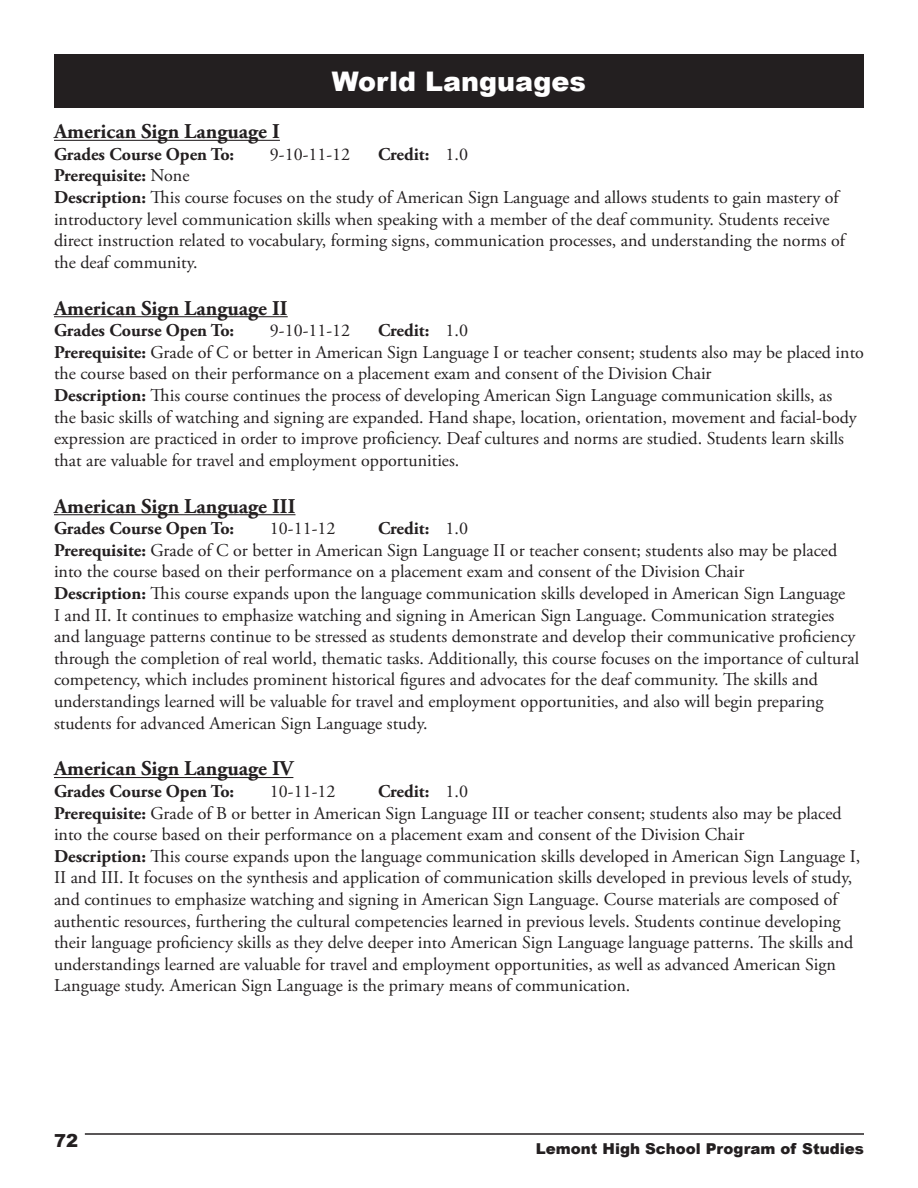
<style>
.page{position:relative;width:918px;height:1188px;background:#fff}
.page>*{position:absolute;margin:0;border:0;box-sizing:border-box;transform-origin:0 0}
.t1{font:900 27px "Arial";color:#fff}
.t2{font:700 21px "Adobe Garamond Pro";color:#231f20}
.t3{font:18px/21.6px "Adobe Garamond Pro";color:#231f20}
.t4{font:700 18px "Adobe Garamond Pro";color:#231f20}
.t5{font:900 18px "Arial";color:#231f20}
.t6{font:900 15px "Arial";color:#231f20}
.s1{font-weight:400}
.s2{font-weight:700}
</style>
<div class="page">
<hr style="left:85px;top:1133px;width:779px;height:2px;background:#231f20">
<div style="left:54px;top:54px;width:810px;height:54px;background:#231f20"></div>
<hr style="left:54px;top:140px;width:226px;height:1px;background:#231f20">
<hr style="left:54px;top:316px;width:234px;height:1px;background:#231f20">
<hr style="left:54px;top:514px;width:242px;height:1px;background:#231f20">
<hr style="left:54px;top:777px;width:239px;height:1px;background:#231f20">
<h1 class="t1" style="left:332px;top:61px;width:256px">World Languages</h1>
<p class="t2" style="left:54px;top:119px;width:227px">American Sign Language I</p>
<p class="t4" style="left:54px;top:144px;width:182px">Grades Course Open To:</p>
<p class="t3" style="left:270px;top:144px;width:82px">9-10-11-12</p>
<p class="t4" style="left:378px;top:144px;width:91px">Credit: <span class="s1">1.0</span></p>
<p class="t3" style="left:54px;top:166px;width:793px"><span class="s2">Prerequisite:</span> None<br><span class="s2">Description:</span> This course focuses on the study of American Sign Language and allows students to gain mastery of introductory level communication skills when speaking with a member of the deaf community. Students receive direct instruction related to vocabulary, forming signs, communication processes, and understanding the norms of the deaf community.</p>
<p class="t2" style="left:54px;top:296px;width:235px">American Sign Language II</p>
<p class="t4" style="left:54px;top:320px;width:182px">Grades Course Open To:</p>
<p class="t3" style="left:270px;top:320px;width:82px">9-10-11-12</p>
<p class="t3" style="left:54px;top:320px;width:811px;text-indent:324px"><span class="s2">Credit:</span> 1.0<br><span class="s2">Prerequisite:</span> Grade of C or better in American Sign Language I or teacher consent; students also may be placed into the course based on their performance on a placement exam and consent of the Division Chair<br><span class="s2">Description:</span> This course continues the process of developing American Sign Language communication skills, as<br>the basic skills of watching and signing are expanded. Hand shape, location, orientation, movement and facial-body expression are practiced in order to improve proficiency. Deaf cultures and norms are studied. Students learn skills that are valuable for travel and employment opportunities.</p>
<p class="t2" style="left:54px;top:494px;width:243px">American Sign Language III</p>
<p class="t4" style="left:54px;top:518px;width:182px">Grades Course Open To:</p>
<p class="t3" style="left:270px;top:518px;width:67px">10-11-12</p>
<p class="t3" style="left:54px;top:518px;width:807px;text-indent:324px"><span class="s2">Credit:</span> 1.0<br><span class="s2">Prerequisite:</span> Grade of C or better in American Sign Language II or teacher consent; students also may be placed into the course based on their performance on a placement exam and consent of the Division Chair<br><span class="s2">Description:</span> This course expands upon the language communication skills developed in American Sign Language<br>I and II. It continues to emphasize watching and signing in American Sign Language. Communication strategies and language patterns continue to be stressed as students demonstrate and develop their communicative proficiency through the completion of real world, thematic tasks. Additionally, this course focuses on the importance of cultural competency, which includes prominent historical figures and advocates for the deaf community. The skills and understandings learned will be valuable for travel and employment opportunities, and also will begin preparing students for advanced American Sign Language study.</p>
<p class="t2" style="left:54px;top:757px;width:241px">American Sign Language IV</p>
<p class="t4" style="left:54px;top:781px;width:182px">Grades Course Open To:</p>
<p class="t3" style="left:270px;top:781px;width:67px">10-11-12</p>
<p class="t3" style="left:54px;top:781px;width:808px;text-indent:324px"><span class="s2">Credit:</span> 1.0<br><span class="s2">Prerequisite:</span> Grade of B or better in American Sign Language III or teacher consent; students also may be placed into the course based on their performance on a placement exam and consent of the Division Chair<br><span class="s2">Description:</span> This course expands upon the language communication skills developed in American Sign Language I, II and III. It focuses on the synthesis and application of communication skills developed in previous levels of study, and continues to emphasize watching and signing in American Sign Language. Course materials are composed of authentic resources, furthering the cultural competencies learned in previous levels. Students continue developing their language proficiency skills as they delve deeper into American Sign Language language patterns. The skills and understandings learned are valuable for travel and employment opportunities, as well as advanced American Sign Language study. American Sign Language is the primary means of communication.</p>
<p class="t5" style="left:54px;top:1127px;width:26px">72</p>
<p class="t6" style="left:536px;top:1137px;width:330px">Lemont High School Program of Studies</p>
</div>
